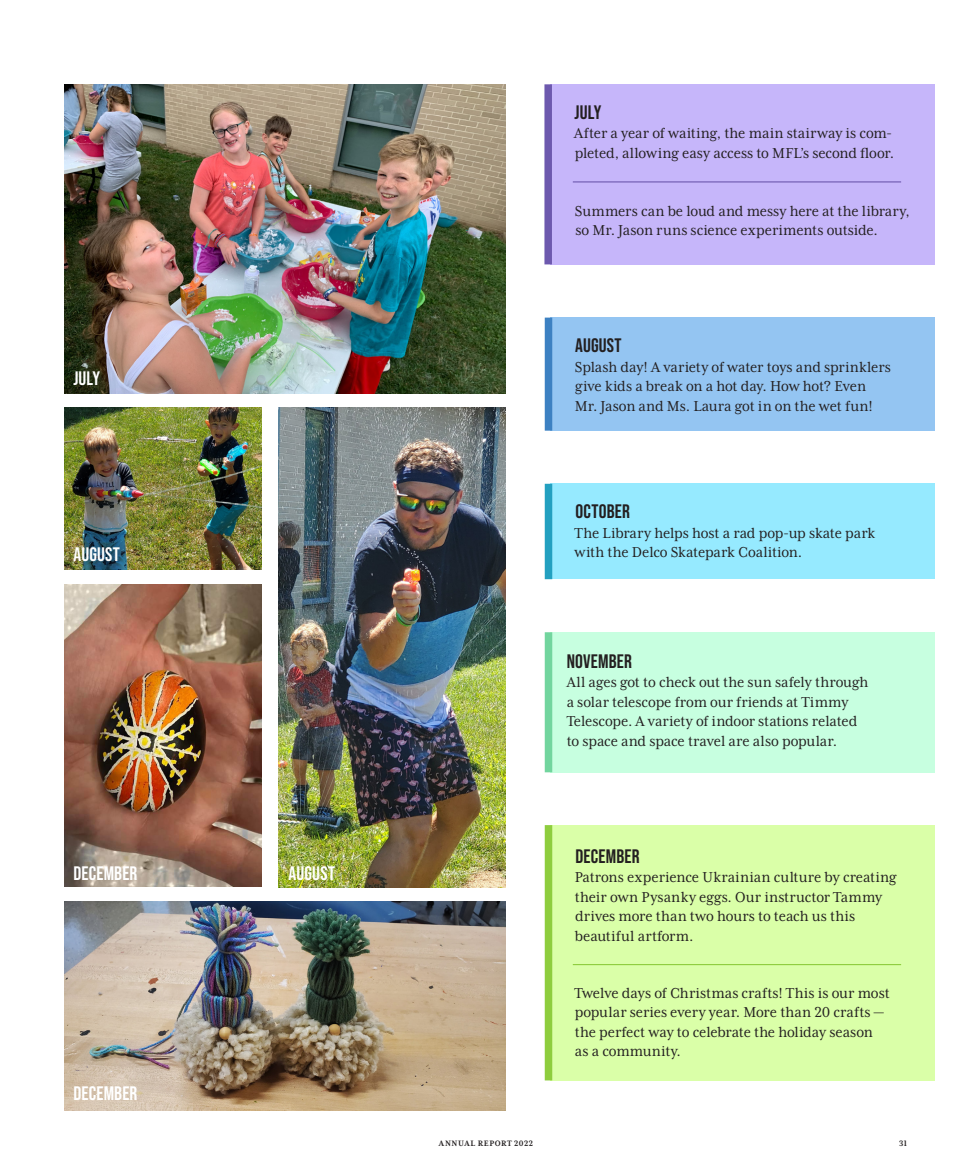
<style>
.page{position:relative;width:972px;height:1175px;background:#fff}
.page>*{position:absolute;margin:0;border:0;box-sizing:border-box;transform-origin:0 0}
.body_2{font:700 19.5px "Bebas Neue Pro";letter-spacing:.01em;color:#231f20}
.body_2-2{font:700 19.5px "Bebas Neue Pro";letter-spacing:.01em;color:#fff}
.body_2-3{font:16.5px/19.5px "Mrs Eaves XL Serif Nar OT";letter-spacing:-.005em;color:#231f20}
.t1{font:700 9px "Mrs Eaves XL Serif Nar OT";letter-spacing:.055em;color:#231f20}
</style>
<div class="page">
<div style="left:550px;top:84px;width:385px;height:180px;background:#c6b6fa"></div>
<div style="left:544px;top:84px;width:8px;height:180px;background:#6d59ae"></div>
<div style="left:550px;top:317px;width:385px;height:113px;background:#94c5f2"></div>
<div style="left:545px;top:317px;width:7px;height:113px;background:#3d81c2"></div>
<div style="left:550px;top:484px;width:385px;height:95px;background:#96eaff"></div>
<div style="left:545px;top:484px;width:7px;height:95px;background:#23a0c0"></div>
<div style="left:550px;top:632px;width:385px;height:140px;background:#c7ffe0"></div>
<div style="left:545px;top:632px;width:7px;height:140px;background:#72d59e"></div>
<div style="left:550px;top:825px;width:385px;height:255px;background:#daffa8"></div>
<div style="left:545px;top:825px;width:7px;height:255px;background:#8ecd3e"></div>
<img style="left:65px;top:85px;width:441px;height:308px">
<img style="left:279px;top:407px;width:227px;height:480px">
<img style="left:65px;top:584px;width:197px;height:302px">
<img style="left:65px;top:407px;width:197px;height:162px">
<img style="left:65px;top:901px;width:441px;height:209px">
<hr style="left:573px;top:181px;width:328px;height:1px;background:#6d59ae">
<hr style="left:573px;top:964px;width:328px;height:1px;background:#8ecd3e">
<p class="body_2-2" style="left:73px;top:367px;width:28px">JULY</p>
<p class="body_2-2" style="left:73px;top:543px;width:48px">AUGUST</p>
<p class="body_2-2" style="left:73px;top:862px;width:66px">DECEMBER</p>
<p class="body_2-2" style="left:289px;top:862px;width:48px">AUGUST</p>
<p class="body_2-2" style="left:73px;top:1081px;width:66px">DECEMBER</p>
<p class="body_2" style="left:575px;top:101px;width:28px">JULY</p>
<p class="body_2-3" style="left:574px;top:124px;width:322px">After a year of waiting, the main stairway is com&shy;pleted, allowing easy access to MFL’s second floor.</p>
<p class="body_2-3" style="left:575px;top:201px;width:336px">Summers can be loud and messy here at the library, so Mr. Jason runs science experiments outside.</p>
<p class="body_2" style="left:575px;top:334px;width:48px">AUGUST</p>
<p class="body_2-3" style="left:575px;top:357px;width:318px">Splash day! A variety of water toys and sprinklers give kids a break on a hot day. How hot? Even<br>Mr. Jason and Ms. Laura got in on the wet fun!</p>
<p class="body_2" style="left:576px;top:500px;width:56px">OCTOBER</p>
<p class="body_2-3" style="left:575px;top:523px;width:302px">The Library helps host a rad pop-up skate park with the Delco Skatepark Coalition.</p>
<p class="body_2" style="left:567px;top:649px;width:67px">NOVEMBER</p>
<p class="body_2-3" style="left:567px;top:672px;width:303px">All ages got to check out the sun safely through a solar telescope from our friends at Timmy Telescope. A variety of indoor stations related to space and space travel are also popular.</p>
<p class="body_2" style="left:576px;top:844px;width:66px">DECEMBER</p>
<p class="body_2-3" style="left:575px;top:867px;width:323px">Patrons experience Ukrainian culture by creating their own Pysanky eggs. Our instructor Tammy drives more than two hours to teach us this beautiful artform.</p>
<p class="body_2-3" style="left:575px;top:983px;width:317px">Twelve days of Christmas crafts! This is our most popular series every year. More than 20 crafts — the perfect way to celebrate the holiday season as a community.</p>
<p class="t1" style="left:439px;top:1138px;width:96px">ANNUAL REPORT 2022</p>
<p class="t1" style="left:899px;top:1138px;width:10px">31</p>
</div>
